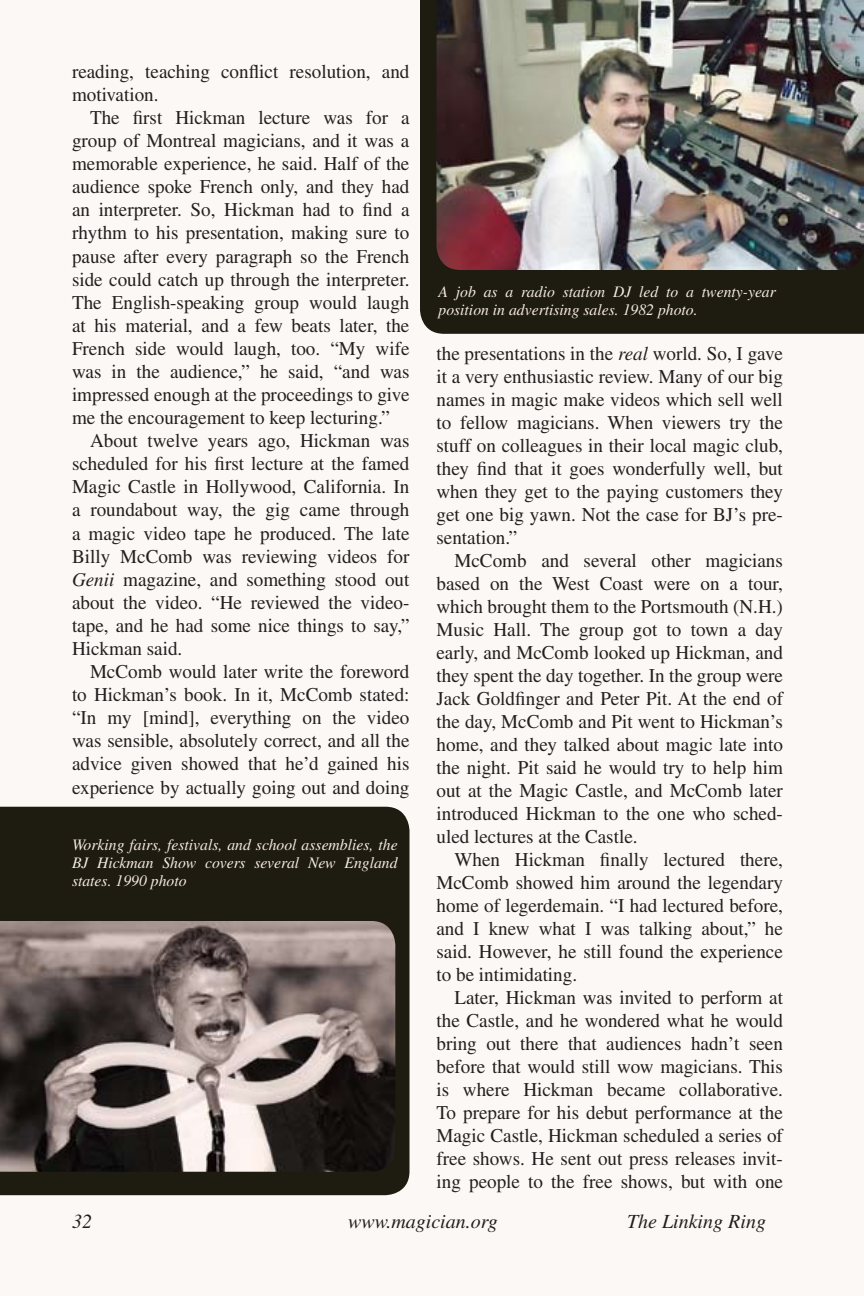
<style>
.page{position:relative;width:864px;height:1296px;background:#fbf8f5}
.page>*{position:absolute;margin:0;border:0;box-sizing:border-box;transform-origin:0 0}
.t1{font:italic 20px "Times LT Std";color:#231f20}
.t2{font:19.6px/23px "Times LT Std";color:#231f20;text-align:justify}
.t3{font:italic 16px/18px "Times LT Std";color:#f4eae1}
.s1{font-style:italic}
</style>
<div class="page">
<div style="left:420px;top:0;width:444px;height:334px;background:#1e1b11"></div>
<img style="left:436px;top:0;width:428px;height:270px">
<div style="left:0;top:807px;width:410px;height:388px;background:#1e1b11"></div>
<img style="left:0;top:921px;width:395px;height:251px">
<p class="t2" style="left:72px;top:60px;width:339px">reading, teaching conflict resolution, and motivation.</p>
<p class="t2" style="left:90px;top:106px;width:321px">The first Hickman lecture was for a</p>
<p class="t2" style="left:72px;top:129px;width:339px">group of Montreal magicians, and it was a</p>
<p class="t2" style="left:72px;top:152px;width:339px">memorable experience, he said. Half of the</p>
<p class="t2" style="left:72px;top:175px;width:339px">audience spoke French only, and they had</p>
<p class="t2" style="left:72px;top:198px;width:339px">an interpreter. So, Hickman had to find a</p>
<p class="t2" style="left:72px;top:221px;width:339px">rhythm to his presentation, making sure to</p>
<p class="t2" style="left:72px;top:244px;width:339px">pause after every paragraph so the French</p>
<p class="t2" style="left:72px;top:267px;width:339px">side could catch up through the interpreter.</p>
<p class="t2" style="left:72px;top:291px;width:339px">The English-speaking group would laugh</p>
<p class="t2" style="left:72px;top:314px;width:339px">at his material, and a few beats later, the</p>
<p class="t2" style="left:72px;top:337px;width:339px">French side would laugh, too. “My wife</p>
<p class="t2" style="left:72px;top:360px;width:339px">was in the audience,” he said, “and was</p>
<p class="t2" style="left:72px;top:383px;width:339px">impressed enough at the proceedings to give</p>
<p class="t2" style="left:72px;top:406px;width:319px">me the encouragement to keep lecturing.”</p>
<p class="t2" style="left:90px;top:429px;width:321px">About twelve years ago, Hickman was</p>
<p class="t2" style="left:72px;top:452px;width:339px">scheduled for his first lecture at the famed</p>
<p class="t2" style="left:72px;top:475px;width:339px">Magic Castle in Hollywood, California. In</p>
<p class="t2" style="left:72px;top:498px;width:339px">a roundabout way, the gig came through</p>
<p class="t2" style="left:72px;top:521px;width:339px">a magic video tape he produced. The late</p>
<p class="t2" style="left:72px;top:545px;width:339px">Billy McComb was reviewing videos for</p>
<p class="t2" style="left:72px;top:568px;width:339px"><span class="s1">Genii</span> magazine, and something stood out</p>
<p class="t2" style="left:72px;top:591px;width:339px">about the video. “He reviewed the video-</p>
<p class="t2" style="left:72px;top:614px;width:339px">tape, and he had some nice things to say,”</p>
<p class="t2" style="left:72px;top:637px;width:112px">Hickman said.</p>
<p class="t2" style="left:90px;top:660px;width:321px">McComb would later write the foreword</p>
<p class="t2" style="left:72px;top:683px;width:339px">to Hickman’s book. In it, McComb stated:</p>
<p class="t2" style="left:72px;top:706px;width:339px">“In my [mind], everything on the video</p>
<p class="t2" style="left:72px;top:729px;width:339px">was sensible, absolutely correct, and all the</p>
<p class="t2" style="left:72px;top:752px;width:339px">advice given showed that he’d gained his</p>
<p class="t2" style="left:72px;top:775px;width:339px">experience by actually going out and doing</p>
<p class="t3" style="left:72px;top:836px;width:327px;text-align:justify">Working fairs, festivals, and school assemblies, the BJ Hickman Show covers several New England states. 1990 photo</p>
<p class="t3" style="left:438px;top:283px;width:339px">A job as a radio station DJ led to a twenty-year position in advertising sales. 1982 photo.</p>
<p class="t2" style="left:436px;top:342px;width:348px">the presentations in the <span class="s1">real</span> world. So, I gave it a very enthusiastic review. Many of our big names in magic make videos which sell well to fellow magicians. When viewers try the stuff on colleagues in their local magic club, they find that it goes wonderfully well, but when they get to the paying customers they get one big yawn. Not the case for BJ’s pre&shy;sentation.”</p>
<p class="t2" style="left:436px;top:549px;width:348px;text-indent:18px">McComb and several other magicians based on the West Coast were on a tour, which brought them to the Portsmouth (N.H.)<br>Music Hall. The group got to town a day early, and McComb looked up Hickman, and they spent the day together. In the group were Jack Goldfinger and Peter Pit. At the end of the day, McComb and Pit went to Hickman’s home, and they talked about magic late into the night. Pit said he would try to help him out at the Magic Castle, and McComb later introduced Hickman to the one who sched&shy;uled lectures at the Castle.</p>
<p class="t2" style="left:436px;top:848px;width:348px;text-indent:18px">When Hickman finally lectured there, McComb showed him around the legendary home of legerdemain. “I had lectured before, and I knew what I was talking about,” he said. However, he still found the experience to be intimidating.</p>
<p class="t2" style="left:436px;top:986px;width:348px;text-indent:18px">Later, Hickman was invited to perform at the Castle, and he wondered what he would bring out there that audiences hadn’t seen before that would still wow magicians. This is where Hickman became collaborative.<br>To prepare for his debut performance at the Magic Castle, Hickman scheduled a series of free shows. He sent out press releases invit&shy;ing people to the free shows, but with one</p>
<p class="t1" style="left:72px;top:1210px;width:21px">32</p>
<p class="t1" style="left:348px;top:1210px;width:151px">www.magician.org</p>
<p class="t1" style="left:627px;top:1210px;width:140px">The Linking Ring</p>
</div>
